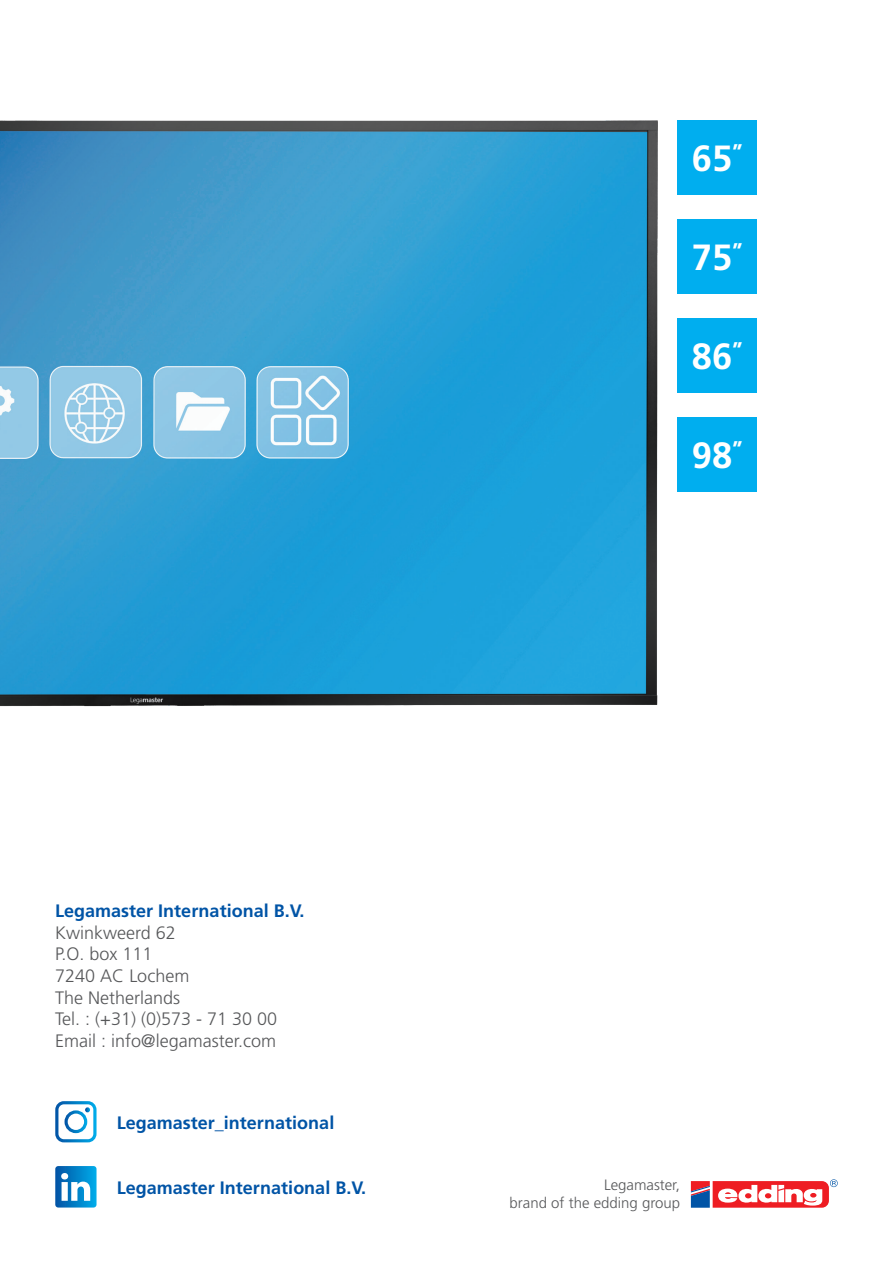
<style>
.page{position:relative;width:893px;height:1263px;background:#fff}
.page>*{position:absolute;margin:0;border:0;box-sizing:border-box;transform-origin:0 0}
.t1{font:700 36.45px "Frutiger LT Std";color:#fff}
.t2{font:300 18px/21.6px "Frutiger LT Std";color:#57585a}
.t3{font:700 18px "Frutiger LT Std";color:#0154a6}
.t4{font:300 15px/18px "Frutiger LT Std";color:#57585a;text-align:right}
</style>
<div class="page">
<svg style="left:691px;top:1179px;width:147px;height:29px"></svg>
<div style="left:55px;top:1101px;width:42px;height:41px;border:3px solid #fff;border-radius:7px"></div>
<div style="left:65px;top:1110px;width:22px;height:23px;border:3px solid #fff;border-radius:50%"></div>
<svg style="left:85px;top:1107px;width:5px;height:5px"></svg>
<svg style="left:55px;top:1166px;width:42px;height:41px"></svg>
<img style="left:0;top:120px;width:657px;height:587px">
<div style="left:678px;top:121px;width:79px;height:74px;background:#00aeef"></div>
<div style="left:678px;top:220px;width:79px;height:74px;background:#00aeef"></div>
<div style="left:678px;top:418px;width:79px;height:74px;background:#00aeef"></div>
<div style="left:678px;top:319px;width:79px;height:74px;background:#00aeef"></div>
<h1 class="t1" style="left:692px;top:137px;width:52px">65<sup>”</sup></h1>
<h1 class="t1" style="left:692px;top:236px;width:52px">75<sup>”</sup></h1>
<h1 class="t1" style="left:692px;top:335px;width:52px">86<sup>”</sup></h1>
<h1 class="t1" style="left:692px;top:434px;width:52px">98<sup>”</sup></h1>
<p class="t3" style="left:55px;top:900px;width:251px">Legamaster International B.V.</p>
<p class="t2" style="left:55px;top:922px;width:223px">Kwinkweerd 62<br>P.O. box 111<br>7240 AC Lochem<br>The Netherlands<br>Tel. : (+31) (0)573 - 71 30 00<br>Email : info@legamaster.com</p>
<p class="t3" style="left:117px;top:1112px;width:219px">Legamaster_international</p>
<p class="t3" style="left:117px;top:1177px;width:251px">Legamaster International B.V.</p>
<p class="t4" style="left:510px;top:1175px;width:172px">Legamaster,<br>brand of the edding group</p>
</div>
